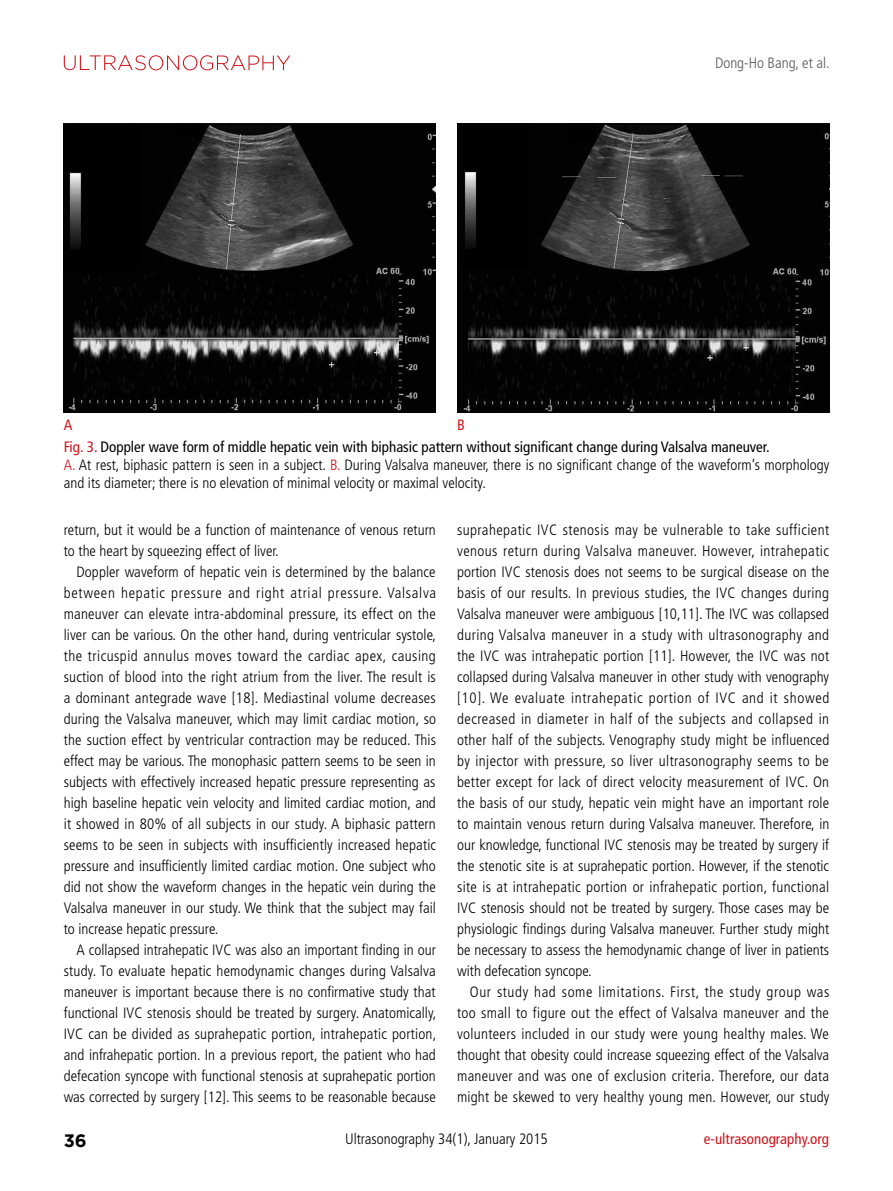
<style>
.page{position:relative;width:893px;height:1191px;background:#fff}
.page>*{position:absolute;margin:0;border:0;box-sizing:border-box;transform-origin:0 0}
.t1{font:700 18px "Gotham";color:#000}
.t2{font:300 condensed 15px/21px "Frutiger LT Std";color:#000;text-align:justify}
.t3{font:condensed 15px "Frutiger LT Std";color:#d0131c}
.t4{font:300 condensed 15px "Frutiger LT Std";color:#5a5757}
.s1{font-weight:400;color:#d0131c}
.s2{font-weight:400}
.s3{color:#d0131c}
</style>
<div class="page">
<svg style="left:64px;top:55px;width:226px;height:15px"></svg>
<img style="left:64px;top:123px;width:372px;height:289px">
<img style="left:457px;top:123px;width:372px;height:289px">
<p class="t3" style="left:64px;top:416px;width:10px">A</p>
<p class="t3" style="left:457px;top:416px;width:9px">B</p>
<p class="t4" style="left:715px;top:54px;width:116px">Dong-Ho Bang, et al.</p>
<p class="t2" style="left:64px;top:438px;width:767px;line-height:18px;text-align:left"><span class="s1">Fig. 3.</span> <span class="s2">Doppler wave form of middle hepatic vein with biphasic pattern without significant change during Valsalva maneuver.<br></span><span class="s3">A.</span> At rest, biphasic pattern is seen in a subject. <span class="s3">B.</span> During Valsalva maneuver, there is no significant change of the waveform’s morphology and its diameter; there is no elevation of minimal velocity or maximal velocity.</p>
<p class="t2" style="left:64px;top:519px;width:374px">return, but it would be a function of maintenance of venous return to the heart by squeezing effect of liver.</p>
<p class="t2" style="left:64px;top:561px;width:374px;text-indent:13px">Doppler waveform of hepatic vein is determined by the balance between hepatic pressure and right atrial pressure. Valsalva maneuver can elevate intra-abdominal pressure, its effect on the liver can be various. On the other hand, during ventricular systole, the tricuspid annulus moves toward the cardiac apex, causing suction of blood into the right atrium from the liver. The result is a dominant antegrade wave [18]. Mediastinal volume decreases during the Valsalva maneuver, which may limit cardiac motion, so the suction effect by ventricular contraction may be reduced. This effect may be various. The monophasic pattern seems to be seen in subjects with effectively increased hepatic pressure representing as high baseline hepatic vein velocity and limited cardiac motion, and it showed in 80% of all subjects in our study. A biphasic pattern seems to be seen in subjects with insufficiently increased hepatic pressure and insufficiently limited cardiac motion. One subject who did not show the waveform changes in the hepatic vein during the Valsalva maneuver in our study. We think that the subject may fail to increase hepatic pressure.</p>
<p class="t2" style="left:64px;top:939px;width:374px;text-indent:13px">A collapsed intrahepatic IVC was also an important finding in our study. To evaluate hepatic hemodynamic changes during Valsalva maneuver is important because there is no confirmative study that functional IVC stenosis should be treated by surgery. Anatomically, IVC can be divided as suprahepatic portion, intrahepatic portion, and infrahepatic portion. In a previous report, the patient who had defecation syncope with functional stenosis at suprahepatic portion was corrected by surgery [12]. This seems to be reasonable because</p>
<p class="t2" style="left:457px;top:519px;width:374px">suprahepatic IVC stenosis may be vulnerable to take sufficient venous return during Valsalva maneuver. However, intrahepatic portion IVC stenosis does not seems to be surgical disease on the basis of our results. In previous studies, the IVC changes during Valsalva maneuver were ambiguous [10,11]. The IVC was collapsed during Valsalva maneuver in a study with ultrasonography and the IVC was intrahepatic portion [11]. However, the IVC was not collapsed during Valsalva maneuver in other study with venography [10]. We evaluate intrahepatic portion of IVC and it showed decreased in diameter in half of the subjects and collapsed in other half of the subjects. Venography study might be influenced by injector with pressure, so liver ultrasonography seems to be better except for lack of direct velocity measurement of IVC. On the basis of our study, hepatic vein might have an important role to maintain venous return during Valsalva maneuver. Therefore, in our knowledge, functional IVC stenosis may be treated by surgery if the stenotic site is at suprahepatic portion. However, if the stenotic site is at intrahepatic portion or infrahepatic portion, functional IVC stenosis should not be treated by surgery. Those cases may be physiologic findings during Valsalva maneuver. Further study might be necessary to assess the hemodynamic change of liver in patients with defecation syncope.</p>
<p class="t2" style="left:457px;top:981px;width:374px;text-indent:13px">Our study had some limitations. First, the study group was too small to figure out the effect of Valsalva maneuver and the volunteers included in our study were young healthy males. We thought that obesity could increase squeezing effect of the Valsalva maneuver and was one of exclusion criteria. Therefore, our data might be skewed to very healthy young men. However, our study</p>
<p class="t1" style="left:64px;top:1130px;width:25px">36</p>
<p class="t2" style="left:345px;top:1128px;width:204px">Ultrasonography 34(1), January 2015</p>
<p class="t3" style="left:704px;top:1130px;width:127px">e-ultrasonography.org</p>
</div>
